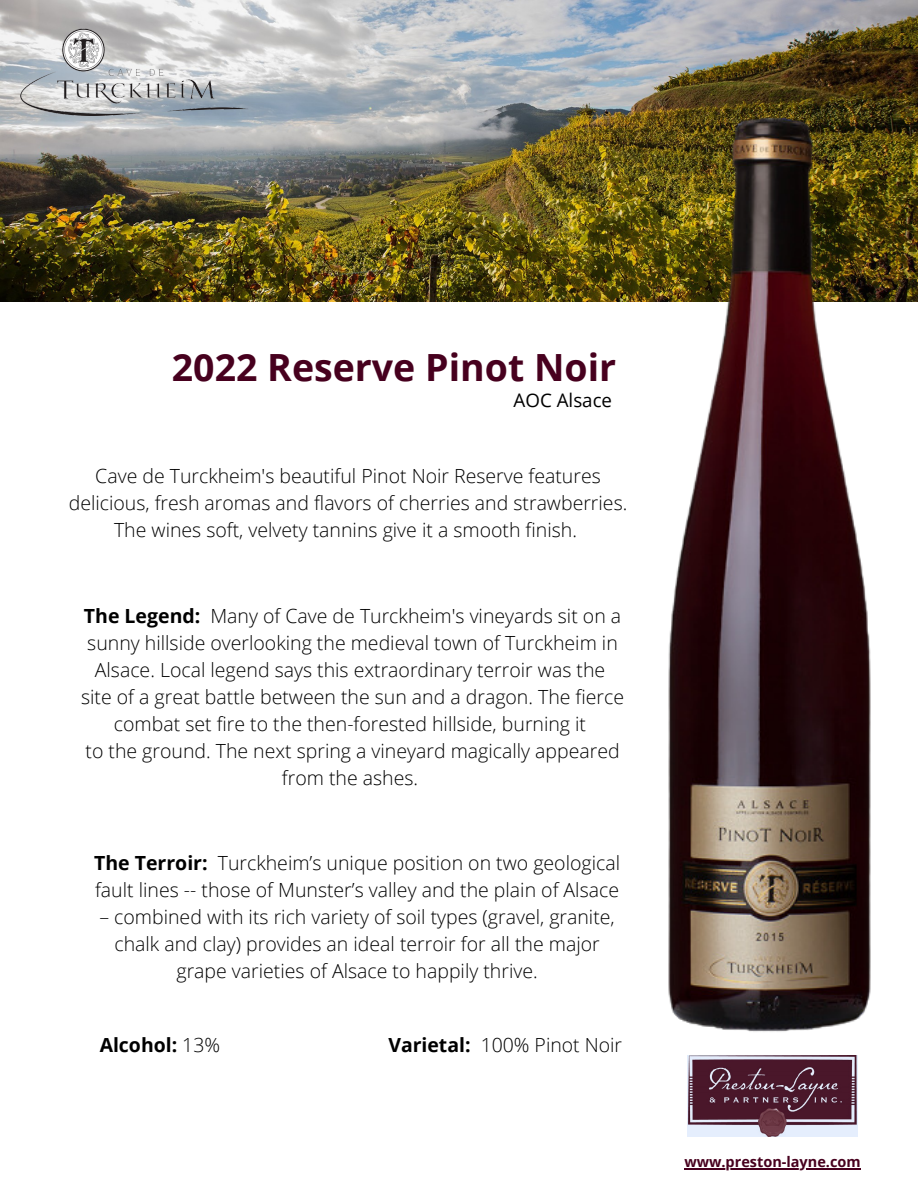
<style>
.page{position:relative;width:918px;height:1188px;background:#fff}
.page>*{position:absolute;margin:0;border:0;box-sizing:border-box;transform-origin:0 0}
.t1{font:700 37.5px "Open Sans";color:#47001e}
.t2{font:300 19.5px/27px "Open Sans";color:#000;text-align:center}
.t3{font:700 19.5px "Open Sans";color:#000}
.t4{font:18.75px "Open Sans";color:#000}
.t5{font:700 14.55px "Open Sans";color:#47001e}
.s1{font-weight:700}
.s2{font-weight:300}
</style>
<div class="page">
<img style="left:0;top:0;width:918px;height:302px">
<img style="left:688px;top:1056px;width:169px;height:81px">
<img style="left:21px;top:29px;width:233px;height:87px">
<img style="left:634px;top:92px;width:277px;height:940px">
<hr style="left:684px;top:1168px;width:177px;height:2px;background:#47001e">
<h1 class="t1" style="left:172px;top:341px;width:446px">2022 Reserve Pinot Noir</h1>
<p class="t4" style="left:514px;top:387px;width:100px">AOC Alsace</p>
<p class="t2" style="left:69px;top:462px;width:560px">Cave de Turckheim's beautiful Pinot Noir Reserve features delicious, fresh aromas and flavors of cherries and strawberries.<br>The wines soft, velvety tannins give it a smooth finish.</p>
<p class="t2" style="left:81px;top:602px;width:545px"><span class="s1">The Legend:</span> Many of Cave de Turckheim's vineyards sit on a sunny hillside overlooking the medieval town of Turckheim in Alsace. Local legend says this extraordinary terroir was the site of a great battle between the sun and a dragon. The fierce combat set fire to the then-forested hillside, burning it<br>to the ground. The next spring a vineyard magically appeared from the ashes.</p>
<p class="t2" style="left:94px;top:849px;width:528px;text-align:left"><span class="s1">The Terroir:</span> Turckheim’s unique position on two geological fault lines -- those of Munster’s valley and the plain of Alsace</p>
<p class="t2" style="left:99px;top:903px;width:517px">– combined with its rich variety of soil types (gravel, granite, chalk and clay) provides an ideal terroir for all the major grape varieties of Alsace to happily thrive.</p>
<p class="t3" style="left:100px;top:1031px;width:122px">Alcohol: <span class="s2">13%</span></p>
<p class="t2" style="left:388px;top:1031px;width:235px"><span class="s1">Varietal:</span> 100% Pinot Noir</p>
<p class="t5" style="left:684px;top:1152px;width:178px">www.preston-layne.com</p>
</div>
